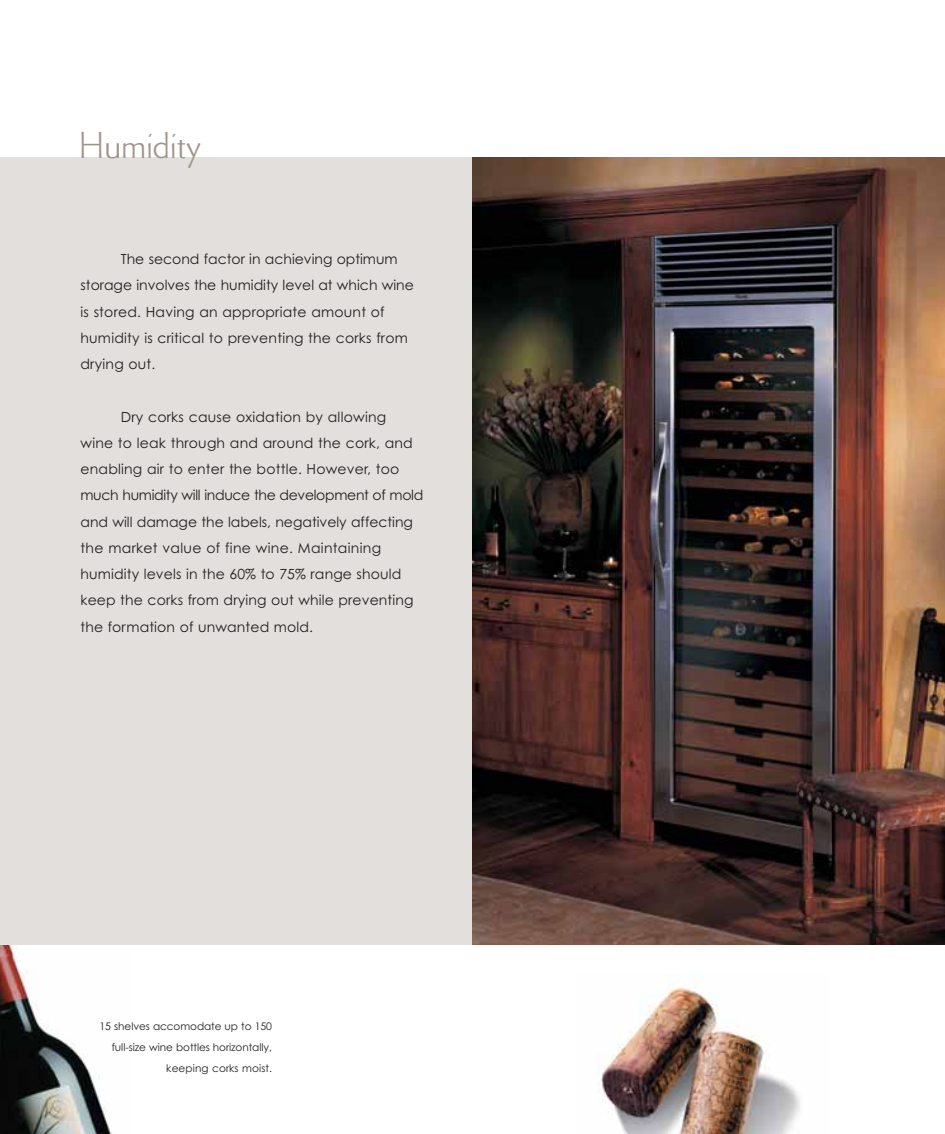
<style>
.page{position:relative;width:945px;height:1134px;background:#fff}
.page>*{position:absolute;margin:0;border:0;box-sizing:border-box;transform-origin:0 0}
.t1{font:42px "Stellar Classic SG";color:#a19589}
.t2{font:14px/26.2px "Century Gothic";letter-spacing:.01em;color:#231f20}
.t3{font:10.5px/21px "Century Gothic";letter-spacing:-.005em;color:#231f20;text-align:right}
</style>
<div class="page">
<img style="left:0;top:945px;width:112px;height:189px">
<div style="left:0;top:157px;width:472px;height:788px;background:#e3dfdc"></div>
<img style="left:598px;top:986px;width:202px;height:148px">
<img style="left:472px;top:157px;width:473px;height:788px">
<h1 class="t1" style="left:79px;top:124px;width:124px">Humidity</h1>
<p class="t2" style="left:80px;top:246px;width:335px;text-indent:40px">The second factor in achieving optimum storage involves the humidity level at which wine is stored. Having an appropriate amount of humidity is critical to preventing the corks from drying out.</p>
<p class="t2" style="left:80px;top:403px;width:344px;text-indent:40px">Dry corks cause oxidation by allowing<br>wine to leak through and around the cork, and enabling air to enter the bottle. However, too much humidity will induce the development of mold and will damage the labels, negatively affecting the market value of fine wine. Maintaining humidity levels in the 60% to 75% range should keep the corks from drying out while preventing the formation of unwanted mold.</p>
<p class="t3" style="left:100px;top:1016px;width:174px">15 shelves accomodate up to 150 full-size wine bottles horizontally, keeping corks moist.</p>
</div>
